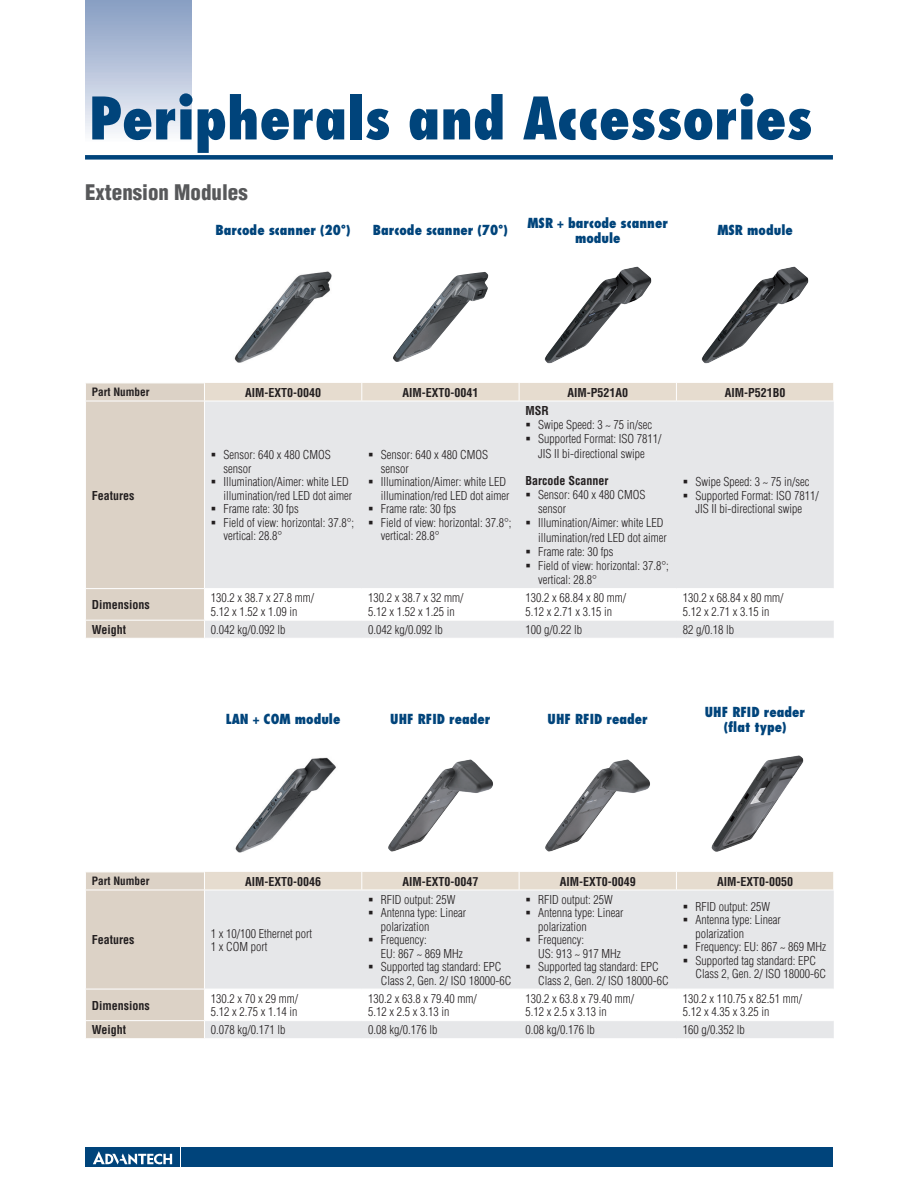
<style>
.page{position:relative;width:918px;height:1188px;background:#fff}
.page>*{position:absolute;margin:0;border:0;box-sizing:border-box;transform-origin:0 0}
.t1{font:800 condensed 57px "Futura";color:#00447b}
.t2{font:900 condensed 21px "Helvetica";color:#57585a}
.t3{font:800 condensed 13.5px/15px "Futura";color:#00447b;text-align:center}
.t4{font:300 condensed 12px/13.5px "Helvetica";color:#231f20}
.t5{font:700 condensed 12px "Helvetica";color:#231f20}
.t6{font:700 condensed 11.25px "Helvetica";color:#231f20}
</style>
<div class="page">
<div style="left:85px;top:155px;width:748px;height:5px;background:#00447b"></div>
<div style="left:182px;top:1147px;width:651px;height:20px;background:#00447b"></div>
<div style="left:85px;top:1147px;width:95px;height:20px;background:#00447b"></div>
<svg style="left:93px;top:1151px;width:79px;height:14px"></svg>
<div style="left:85px;top:0;width:106px;height:143px;background:linear-gradient(to bottom,#849bc1,#f9fafc)"></div>
<img style="left:234px;top:271px;width:98px;height:92px">
<img style="left:393px;top:272px;width:95px;height:90px">
<img style="left:544px;top:266px;width:108px;height:98px">
<img style="left:701px;top:266px;width:108px;height:98px">
<img style="left:235px;top:757px;width:101px;height:96px">
<img style="left:388px;top:759px;width:105px;height:93px">
<img style="left:545px;top:759px;width:105px;height:93px">
<img style="left:711px;top:755px;width:93px;height:97px">
<svg style="left:86px;top:383px;width:748px;height:255px;background:#e7e5e4"></svg>
<svg style="left:86px;top:872px;width:748px;height:166px"></svg>
<h1 class="t1" style="left:89px;top:83px;width:725px">Peripherals and Accessories</h1>
<h2 class="t2" style="left:85px;top:179px;width:164px">Extension Modules</h2>
<p class="t3" style="left:216px;top:223px;width:136px">Barcode scanner (20°)</p>
<p class="t3" style="left:373px;top:223px;width:137px">Barcode scanner (70°)</p>
<p class="t3" style="left:527px;top:215px;width:142px">MSR + barcode scanner module</p>
<p class="t3" style="left:717px;top:223px;width:77px">MSR module</p>
<p class="t6" style="left:92px;top:385px;width:59px">Part Number</p>
<p class="t5" style="left:245px;top:385px;width:78px">AIM-EXT0-0040</p>
<p class="t5" style="left:402px;top:385px;width:78px">AIM-EXT0-0041</p>
<p class="t5" style="left:567px;top:385px;width:62px">AIM-P521A0</p>
<p class="t5" style="left:725px;top:385px;width:62px">AIM-P521B0</p>
<p class="t5" style="left:92px;top:488px;width:44px">Features</p>
<p class="t4" style="left:224px;top:448px;width:132px">Sensor: 640 x 480 CMOS sensor<br>Illumination/Aimer: white LED illumination/red LED dot aimer<br>Frame rate: 30 fps<br>Field of view: horizontal: 37.8°; vertical: 28.8°</p>
<p class="t4" style="left:381px;top:448px;width:132px">Sensor: 640 x 480 CMOS sensor<br>Illumination/Aimer: white LED illumination/red LED dot aimer<br>Frame rate: 30 fps<br>Field of view: horizontal: 37.8°; vertical: 28.8°</p>
<p class="t5" style="left:525px;top:403px;width:25px">MSR</p>
<p class="t4" style="left:538px;top:418px;width:125px;line-height:14.2px">Swipe Speed: 3 ~ 75 in/sec<br>Supported Format: ISO 7811/<br>JIS II bi-directional swipe</p>
<p class="t5" style="left:525px;top:473px;width:84px">Barcode Scanner</p>
<p class="t4" style="left:538px;top:487px;width:132px;line-height:14.2px">Sensor: 640 x 480 CMOS sensor<br>Illumination/Aimer: white LED illumination/red LED dot aimer<br>Frame rate: 30 fps<br>Field of view: horizontal: 37.8°; vertical: 28.8°</p>
<p class="t4" style="left:696px;top:475px;width:125px">Swipe Speed: 3 ~ 75 in/sec<br>Supported Format: ISO 7811/<br>JIS II bi-directional swipe</p>
<p class="t5" style="left:92px;top:597px;width:59px">Dimensions</p>
<p class="t4" style="left:211px;top:591px;width:105px">130.2 x 38.7 x 27.8 mm/<br>5.12 x 1.52 x 1.09 in</p>
<p class="t4" style="left:368px;top:591px;width:97px">130.2 x 38.7 x 32 mm/<br>5.12 x 1.52 x 1.25 in</p>
<p class="t4" style="left:525px;top:591px;width:102px">130.2 x 68.84 x 80 mm/<br>5.12 x 2.71 x 3.15 in</p>
<p class="t4" style="left:683px;top:591px;width:102px">130.2 x 68.84 x 80 mm/<br>5.12 x 2.71 x 3.15 in</p>
<p class="t5" style="left:92px;top:622px;width:36px">Weight</p>
<p class="t4" style="left:211px;top:623px;width:76px">0.042 kg/0.092 lb</p>
<p class="t4" style="left:368px;top:623px;width:76px">0.042 kg/0.092 lb</p>
<p class="t4" style="left:525px;top:623px;width:58px">100 g/0.22 lb</p>
<p class="t4" style="left:683px;top:623px;width:53px">82 g/0.18 lb</p>
<p class="t3" style="left:226px;top:712px;width:116px">LAN + COM module</p>
<p class="t3" style="left:390px;top:712px;width:102px">UHF RFID reader</p>
<p class="t3" style="left:548px;top:712px;width:102px">UHF RFID reader</p>
<p class="t3" style="left:705px;top:704px;width:102px">UHF RFID reader (flat type)</p>
<p class="t6" style="left:92px;top:874px;width:59px">Part Number</p>
<p class="t5" style="left:245px;top:874px;width:78px">AIM-EXT0-0046</p>
<p class="t5" style="left:402px;top:874px;width:78px">AIM-EXT0-0047</p>
<p class="t5" style="left:560px;top:874px;width:78px">AIM-EXT0-0049</p>
<p class="t5" style="left:717px;top:874px;width:78px">AIM-EXT0-0050</p>
<p class="t5" style="left:92px;top:932px;width:44px">Features</p>
<p class="t4" style="left:211px;top:926px;width:103px">1 x 10/100 Ethernet port<br>1 x COM port</p>
<p class="t4" style="left:381px;top:893px;width:132px">RFID output: 25W<br>Antenna type: Linear polarization<br>Frequency:<br>EU: 867 ~ 869 MHz<br>Supported tag standard: EPC<br>Class 2, Gen. 2/ ISO 18000-6C</p>
<p class="t4" style="left:538px;top:893px;width:132px">RFID output: 25W<br>Antenna type: Linear polarization<br>Frequency:<br>US: 913 ~ 917 MHz<br>Supported tag standard: EPC<br>Class 2, Gen. 2/ ISO 18000-6C</p>
<p class="t4" style="left:696px;top:899px;width:132px">RFID output: 25W<br>Antenna type: Linear polarization<br>Frequency: EU: 867 ~ 869 MHz<br>Supported tag standard: EPC<br>Class 2, Gen. 2/ ISO 18000-6C</p>
<p class="t5" style="left:92px;top:998px;width:59px">Dimensions</p>
<p class="t4" style="left:211px;top:992px;width:89px">130.2 x 70 x 29 mm/<br>5.12 x 2.75 x 1.14 in</p>
<p class="t4" style="left:368px;top:992px;width:110px">130.2 x 63.8 x 79.40 mm/<br>5.12 x 2.5 x 3.13 in</p>
<p class="t4" style="left:525px;top:992px;width:110px">130.2 x 63.8 x 79.40 mm/<br>5.12 x 2.5 x 3.13 in</p>
<p class="t4" style="left:683px;top:992px;width:121px">130.2 x 110.75 x 82.51 mm/<br>5.12 x 4.35 x 3.25 in</p>
<p class="t5" style="left:92px;top:1023px;width:36px">Weight</p>
<p class="t4" style="left:211px;top:1023px;width:76px">0.078 kg/0.171 lb</p>
<p class="t4" style="left:368px;top:1023px;width:71px">0.08 kg/0.176 lb</p>
<p class="t4" style="left:525px;top:1023px;width:71px">0.08 kg/0.176 lb</p>
<p class="t4" style="left:683px;top:1023px;width:63px">160 g/0.352 lb</p>
</div>
